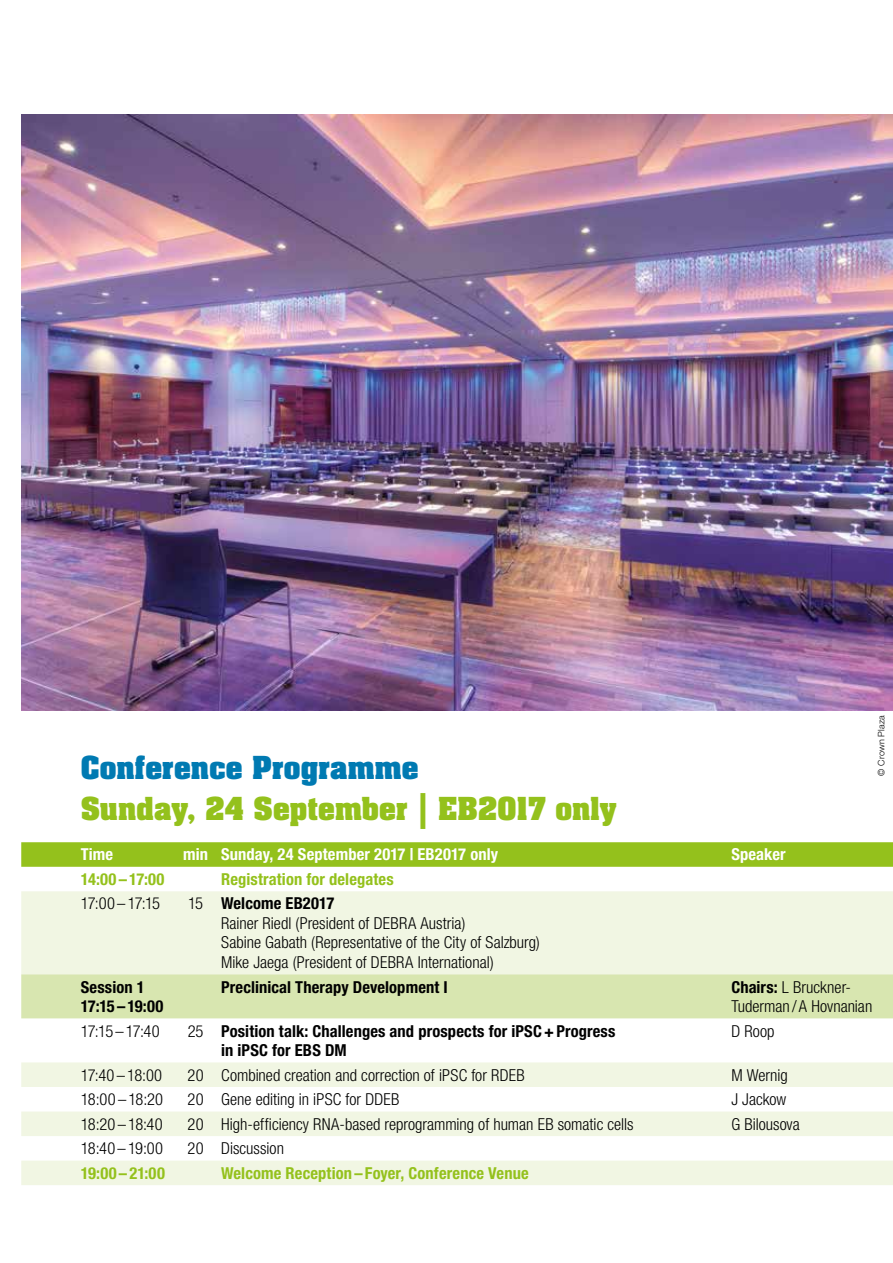
<style>
.page{position:relative;width:893px;height:1263px;background:#fff}
.page>*{position:absolute;margin:0;border:0;box-sizing:border-box;transform-origin:0 0}
.t1{font:700 27px "Aachen Std";letter-spacing:.005em;color:#94c11c}
.t2{font:700 27px "Aachen Std";color:#007ab2}
.t3{font:300 condensed 16.5px/19.5px "Helvetica Neue LT Pro";color:#000}
.t4{font:700 condensed 16.5px/19.5px "Helvetica Neue LT Pro";letter-spacing:.005em;color:#000}
.t5{font:700 condensed 16.5px "Helvetica Neue LT Pro";letter-spacing:.01em;color:#94c11c}
.t6{font:700 condensed 16.5px "Helvetica Neue LT Pro";letter-spacing:.01em;color:#fff}
.t7{font:300 9px "Helvetica Neue LT Pro";letter-spacing:.03em;color:#000}
.s1{font-weight:700}
.s2{font-weight:300}
</style>
<div class="page">
<svg style="left:21px;top:842px;width:872px;height:25px;background:#95c220"></svg>
<svg style="left:21px;top:891px;width:872px;height:294px;fill:#f1f6e3"></svg>
<div style="left:21px;top:974px;width:872px;height:44px;background:#d8e6b0"></div>
<img style="left:21px;top:114px;width:872px;height:597px">
<h1 class="t2" style="left:81px;top:748px;width:339px">Conference Programme</h1>
<h1 class="t1" style="left:81px;top:789px;width:537px">Sunday, 24 September | EB2017 only</h1>
<p class="t7" style="left:876px;top:776px;width:62px;rotate:-90deg">© Crown Plaza</p>
<p class="t6" style="left:81px;top:845px;width:34px">Time</p>
<p class="t6" style="left:183px;top:845px;width:316px">min Sunday, 24 September 2017 | EB2017 only</p>
<p class="t6" style="left:731px;top:845px;width:56px">Speaker</p>
<p class="t5" style="left:81px;top:869px;width:85px">14:00 – 17:00</p>
<p class="t5" style="left:221px;top:869px;width:174px">Registration for delegates</p>
<p class="t3" style="left:81px;top:894px;width:81px">17:00 – 17:15</p>
<p class="t3" style="left:221px;top:894px;width:320px;text-indent:-33px">15 <span class="s1">Welcome EB2017<br></span>Rainer Riedl (President of DEBRA Austria)<br>Sabine Gabath (Representative of the City of Salzburg)<br>Mike Jaega (President of DEBRA International)</p>
<p class="t4" style="left:81px;top:977px;width:84px">Session 1<br>17:15 – 19:00</p>
<p class="t4" style="left:221px;top:977px;width:228px">Preclinical Therapy Development I</p>
<p class="t3" style="left:731px;top:977px;width:142px"><span class="s1">Chairs:</span> L Bruckner-<br>Tuderman / A Hovnanian</p>
<p class="t3" style="left:81px;top:1021px;width:80px">17:15 – 17:40</p>
<p class="t4" style="left:221px;top:1021px;width:396px;text-indent:-33px"><span class="s2">25</span> Position talk: Challenges and prospects for iPSC+Progress in iPSC for EBS DM</p>
<p class="t3" style="left:731px;top:1021px;width:45px">D Roop</p>
<p class="t3" style="left:81px;top:1065px;width:83px">17:40 – 18:00</p>
<p class="t3" style="left:188px;top:1065px;width:339px">20 Combined creation and correction of iPSC for RDEB</p>
<p class="t3" style="left:731px;top:1065px;width:58px">M Wernig</p>
<p class="t3" style="left:81px;top:1089px;width:84px">18:00 – 18:20</p>
<p class="t3" style="left:188px;top:1089px;width:213px">20 Gene editing in iPSC for DDEB</p>
<p class="t3" style="left:731px;top:1089px;width:56px">J Jackow</p>
<p class="t3" style="left:81px;top:1114px;width:83px">18:20 – 18:40</p>
<p class="t3" style="left:188px;top:1114px;width:448px">20 High-efficiency RNA-based reprogramming of human EB somatic cells</p>
<p class="t3" style="left:731px;top:1114px;width:70px">G Bilousova</p>
<p class="t3" style="left:81px;top:1138px;width:84px">18:40 – 19:00</p>
<p class="t3" style="left:188px;top:1138px;width:98px">20 Discussion</p>
<p class="t5" style="left:81px;top:1163px;width:86px">19:00 – 21:00</p>
<p class="t5" style="left:221px;top:1163px;width:309px">Welcome Reception – Foyer, Conference Venue</p>
</div>
